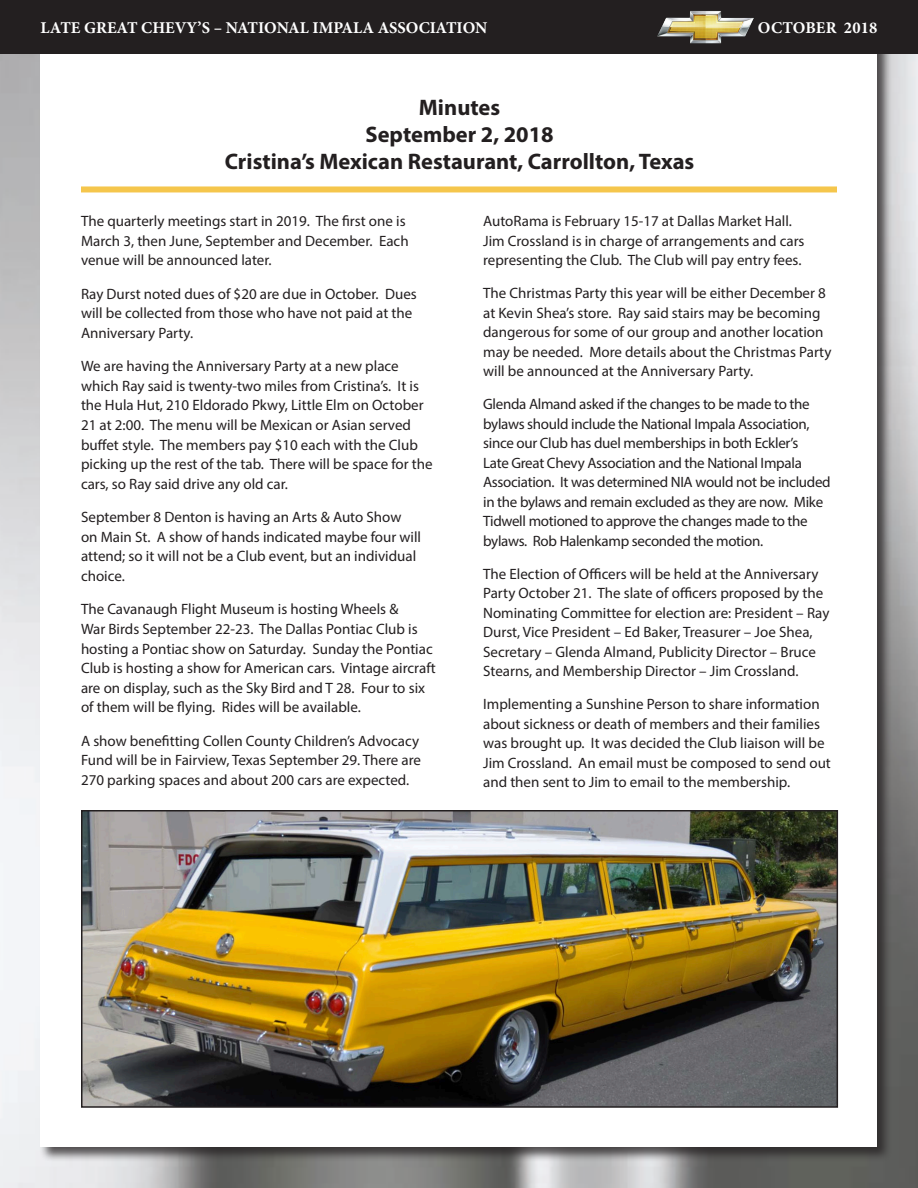
<style>
.page{position:relative;width:918px;height:1188px;background:#fff}
.page>*{position:absolute;margin:0;border:0;box-sizing:border-box;transform-origin:0 0}
.t1{font:700 22.5px/27px "Myriad Pro";color:#231f20;text-align:center}
.t2{font:700 16.5px "Minion Pro";color:#fff}
.t3{font:15px/19.6px "Myriad Pro";color:#231f20}
.t4{font:15px/19.5px "Myriad Pro";letter-spacing:-.02em;color:#231f20}
</style>
<div class="page">
<img style="left:0;top:54px;width:918px;height:1134px">
<div style="left:39px;top:39px;width:854px;height:1124px;background:#231f20;opacity:.75"></div>
<div style="left:40px;top:40px;width:838px;height:1108px;background:#fff"></div>
<div style="left:0;top:0;width:918px;height:54px;background:#231f20"></div>
<img style="left:657px;top:10px;width:97px;height:34px">
<div style="left:81px;top:186px;width:756px;height:6px;background:#f5c64c"></div>
<img style="left:84px;top:813px;width:751px;height:292px">
<div style="left:81px;top:810px;width:757px;height:298px;border:2px solid #231f20"></div>
<p class="t2" style="left:40px;top:16px;width:448px">LATE GREAT CHEVY’S – NATIONAL IMPALA ASSOCIATION</p>
<p class="t2" style="left:758px;top:16px;width:121px">OCTOBER 2018</p>
<p class="t1" style="left:225px;top:93px;width:471px">Minutes<br>September 2, 2018<br>Cristina’s Mexican Restaurant, Carrollton, Texas</p>
<p class="t3" style="left:81px;top:211px;width:329px">The quarterly meetings start in 2019. The first one is<br>March 3, then June, September and December. Each venue will be announced later.</p>
<p class="t3" style="left:81px;top:284px;width:337px">Ray Durst noted dues of $20 are due in October. Dues will be collected from those who have not paid at the<br>Anniversary Party.</p>
<p class="t3" style="left:81px;top:356px;width:353px">We are having the Anniversary Party at a new place which Ray said is twenty-two miles from Cristina’s. It is the Hula Hut, 210 Eldorado Pkwy, Little Elm on October 21 at 2:00. The menu will be Mexican or Asian served buffet style. The members pay $10 each with the Club picking up the rest of the tab. There will be space for the cars, so Ray said drive any old car.</p>
<p class="t3" style="left:81px;top:507px;width:342px">September 8 Denton is having an Arts &amp; Auto Show on Main St. A show of hands indicated maybe four will attend; so it will not be a Club event, but an individual choice.</p>
<p class="t3" style="left:81px;top:599px;width:356px">The Cavanaugh Flight Museum is hosting Wheels &amp;<br>War Birds September 22-23. The Dallas Pontiac Club is hosting a Pontiac show on Saturday. Sunday the Pontiac Club is hosting a show for American cars. Vintage aircraft are on display, such as the Sky Bird and T 28. Four to six of them will be flying. Rides will be available.</p>
<p class="t3" style="left:81px;top:731px;width:342px">A show benefitting Collen County Children’s Advocacy<br>Fund will be in Fairview, Texas September 29. There are<br>270 parking spaces and about 200 cars are expected.</p>
<p class="t3" style="left:483px;top:211px;width:323px">AutoRama is February 15-17 at Dallas Market Hall.<br>Jim Crossland is in charge of arrangements and cars representing the Club. The Club will pay entry fees.</p>
<p class="t3" style="left:483px;top:283px;width:350px">The Christmas Party this year will be either December 8 at Kevin Shea’s store. Ray said stairs may be becoming dangerous for some of our group and another location may be needed. More details about the Christmas Party will be announced at the Anniversary Party.</p>
<p class="t4" style="left:483px;top:394px;width:349px">Glenda Almand asked if the changes to be made to the bylaws should include the National Impala Association, since our Club has duel memberships in both Eckler’s<br>Late Great Chevy Association and the National Impala Association. It was determined NIA would not be included in the bylaws and remain excluded as they are now. Mike Tidwell motioned to approve the changes made to the bylaws. Rob Halenkamp seconded the motion.</p>
<p class="t3" style="left:483px;top:564px;width:348px">The Election of Officers will be held at the Anniversary Party October 21. The slate of officers proposed by the Nominating Committee for election are: President – Ray Durst, Vice President – Ed Baker, Treasurer – Joe Shea, Secretary – Glenda Almand, Publicity Director – Bruce Stearns, and Membership Director – Jim Crossland.</p>
<p class="t3" style="left:483px;top:694px;width:349px">Implementing a Sunshine Person to share information about sickness or death of members and their families was brought up. It was decided the Club liaison will be Jim Crossland. An email must be composed to send out and then sent to Jim to email to the membership.</p>
</div>
